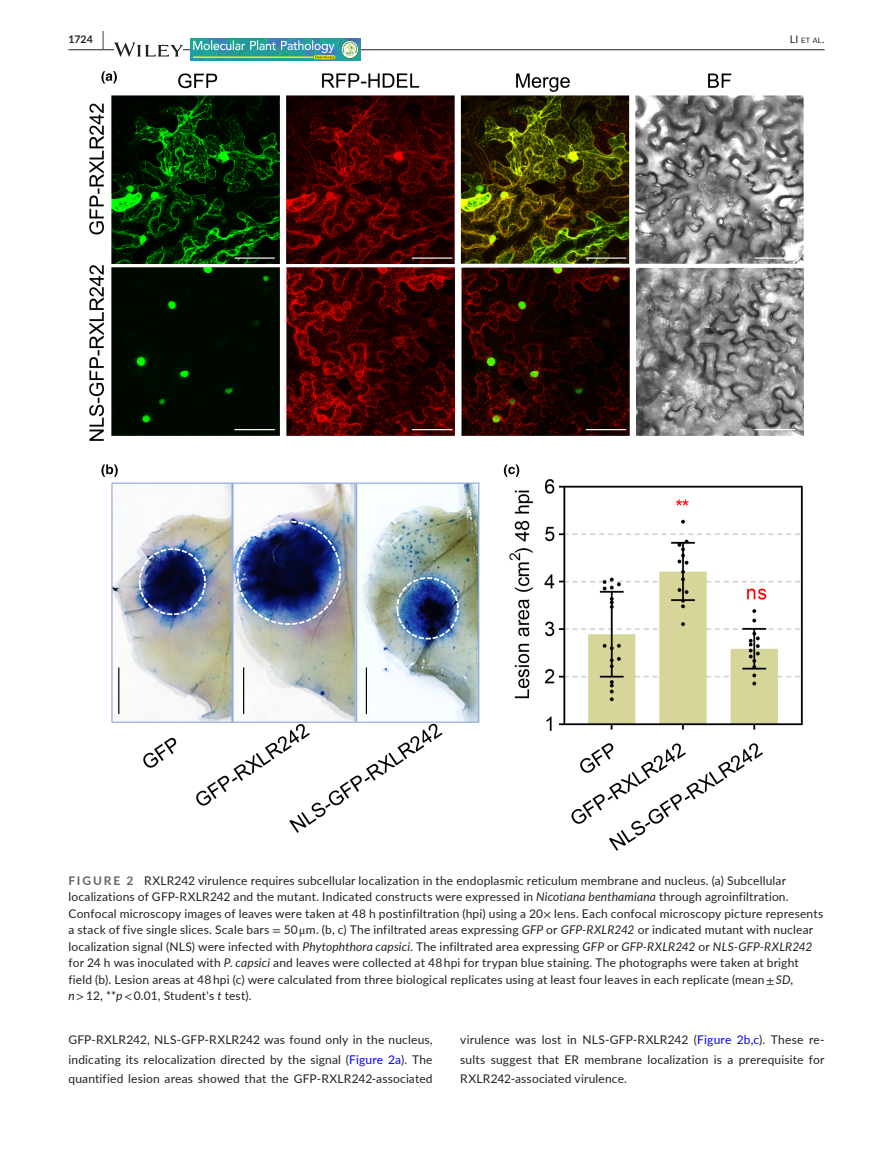
<style>
.page{position:relative;width:893px;height:1174px;background:#fff}
.page>*{position:absolute;margin:0;border:0;box-sizing:border-box;transform-origin:0 0}
.t1{font:12px/16.5px "Lato";letter-spacing:.015em;color:#231f20;text-align:justify}
.t2{font:700 10.5px "Lato";color:#231f20}
.t3{font:7.35px "Lato";color:#231f20}
.s1{font-size:19.5px}
.s2{font-size:10.5px}
.s3{font-weight:700;color:#636366}
.s4{font-style:italic}
.s5{font-family:"STIX"}
.s6{color:#00f}
</style>
<div class="page">
<hr style="left:68px;top:49px;width:756px;height:1px;background:#231f20">
<svg style="left:114px;top:42px;width:69px;height:15px"></svg>
<img style="left:191px;top:39px;width:170px;height:22px">
<img style="left:89px;top:71px;width:715px;height:780px">
<p class="t2" style="left:68px;top:31px;width:37px">1724 <span class="s1">|</span></p>
<p class="t3" style="left:790px;top:35px;width:36px"><span class="s2">LI</span> et al<span class="s2">.</span></p>
<p class="t1" style="left:68px;top:871px;width:756px;text-align:left"><span class="s3">FIGURE 2</span> RXLR242 virulence requires subcellular localization in the endoplasmic reticulum membrane and nucleus. (a) Subcellular localizations of GFP-RXLR242 and the mutant. Indicated constructs were expressed in <span class="s4">Nicotiana benthamiana</span> through agroinfiltration.<br>Confocal microscopy images of leaves were taken at 48 h postinfiltration (hpi) using a 20<span class="s5">×</span> lens. Each confocal microscopy picture represents a stack of five single slices. Scale bars <span class="s5">=</span> 50 <span class="s5">μ</span>m. (b, c) The infiltrated areas expressing <span class="s4">GFP</span> or <span class="s4">GFP-RXLR242</span> or indicated mutant with nuclear localization signal (NLS) were infected with <span class="s4">Phytophthora capsici</span>. The infiltrated area expressing <span class="s4">GFP</span> or <span class="s4">GFP-RXLR242</span> or <span class="s4">NLS-GFP-RXLR242 </span>for 24 h was inoculated with <span class="s4">P. capsici</span> and leaves were collected at 48 hpi for trypan blue staining. The photographs were taken at bright field (b). Lesion areas at 48 hpi (c) were calculated from three biological replicates using at least four leaves in each replicate (mean <span class="s5">±</span><span class="s4">SD</span>,<br><span class="s4">n</span><span class="s5">&gt;</span> 12, **<span class="s4">p</span><span class="s5">&lt;</span> 0.01, Student's <span class="s4">t</span> test).</p>
<p class="t1" style="left:68px;top:1029px;width:366px;line-height:19.5px">GFP-RXLR242, NLS-GFP-RXLR242 was found only in the nucleus, indicating its relocalization directed by the signal (<span class="s6">Figure 2a</span>). The quantified lesion areas showed that the GFP-RXLR242-associated</p>
<p class="t1" style="left:460px;top:1029px;width:366px;line-height:19.5px">virulence was lost in NLS-GFP-RXLR242 (<span class="s6">Figure 2b,c</span>). These re&shy;sults suggest that ER membrane localization is a prerequisite for RXLR242-associated virulence.</p>
</div>
